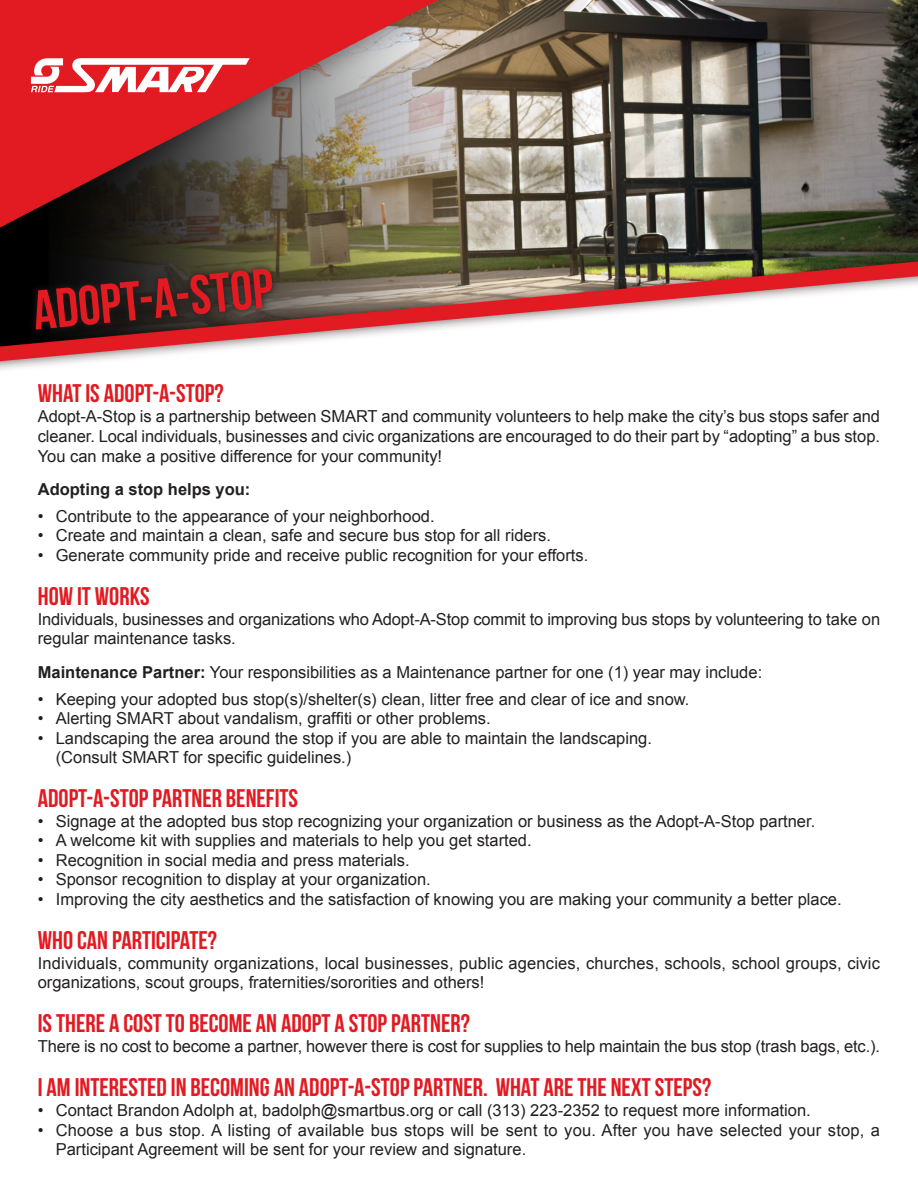
<style>
.page{position:relative;width:918px;height:1188px;background:#fff}
.page>*{position:absolute;margin:0;border:0;box-sizing:border-box;transform-origin:0 0}
.t1{font:55.5px "Bebas Neue";color:#e21a21}
.t2{font:25.5px "Bebas Neue";color:#e21a21}
.t3{font:16.5px/19.5px "Arial";color:#231f20}
.t4{font:700 16.5px "Arial";color:#231f20}
.s1{font-weight:700}
</style>
<div class="page">
<img style="left:0;top:0;width:918px;height:370px">
<svg style="left:31px;top:58px;width:219px;height:34px"></svg>
<div style="left:27px;top:261px;width:253px;height:77px;background:#231f20;opacity:.71"></div>
<p class="t1" style="left:30px;top:281px;width:242px;rotate:-6deg">ADOPT-A-STOP</p>
<p class="t2" style="left:38px;top:380px;width:187px">WHAT IS ADOPT-A-STOP?</p>
<p class="t3" style="left:38px;top:407px;width:844px;text-align:justify">Adopt-A-Stop is a partnership between SMART and community volunteers to help make the city’s bus stops safer and cleaner. Local individuals, businesses and civic organizations are encouraged to do their part by “adopting” a bus stop.<br>You can make a positive difference for your community!</p>
<p class="t4" style="left:38px;top:478px;width:214px">Adopting a stop helps you:</p>
<p class="t3" style="left:38px;top:506px;width:398px">• Contribute to the appearance of your neighborhood.</p>
<p class="t3" style="left:38px;top:526px;width:515px">• Create and maintain a clean, safe and secure bus stop for all riders.</p>
<p class="t3" style="left:38px;top:545px;width:552px">• Generate community pride and receive public recognition for your efforts.</p>
<p class="t2" style="left:38px;top:582px;width:113px">HOW IT WORKS</p>
<p class="t3" style="left:38px;top:609px;width:844px">Individuals, businesses and organizations who Adopt-A-Stop commit to improving bus stops by volunteering to take on regular maintenance tasks.</p>
<p class="t3" style="left:38px;top:662px;width:726px"><span class="s1">Maintenance Partner:</span> Your responsibilities as a Maintenance partner for one (1) year may include:</p>
<p class="t3" style="left:38px;top:689px;width:653px">• Keeping your adopted bus stop(s)/shelter(s) clean, litter free and clear of ice and snow.</p>
<p class="t3" style="left:38px;top:709px;width:454px">• Alerting SMART about vandalism, graffiti or other problems.</p>
<p class="t3" style="left:38px;top:728px;width:616px">• Landscaping the area around the stop if you are able to maintain the landscaping.</p>
<p class="t3" style="left:56px;top:748px;width:297px">(Consult SMART for specific guidelines.)</p>
<p class="t2" style="left:38px;top:784px;width:262px">ADOPT-A-STOP PARTNER BENEFITS</p>
<p class="t3" style="left:38px;top:812px;width:779px">• Signage at the adopted bus stop recognizing your organization or business as the Adopt-A-Stop partner.</p>
<p class="t3" style="left:38px;top:831px;width:495px">• A welcome kit with supplies and materials to help you get started.</p>
<p class="t3" style="left:38px;top:851px;width:373px">• Recognition in social media and press materials.</p>
<p class="t3" style="left:38px;top:870px;width:395px">• Sponsor recognition to display at your organization.</p>
<p class="t3" style="left:38px;top:890px;width:805px">• Improving the city aesthetics and the satisfaction of knowing you are making your community a better place.</p>
<p class="t2" style="left:38px;top:926px;width:181px">WHO CAN PARTICIPATE?</p>
<p class="t3" style="left:38px;top:953px;width:844px">Individuals, community organizations, local businesses, public agencies, churches, schools, school groups, civic organizations, scout groups, fraternities/sororities and others!</p>
<p class="t2" style="left:38px;top:1010px;width:434px">IS THERE A COST TO BECOME AN ADOPT A STOP PARTNER?</p>
<p class="t3" style="left:38px;top:1037px;width:844px">There is no cost to become a partner, however there is cost for supplies to help maintain the bus stop (trash bags, etc.).</p>
<p class="t2" style="left:38px;top:1074px;width:675px">I AM INTERESTED IN BECOMING AN ADOPT-A-STOP PARTNER. WHAT ARE THE NEXT STEPS?</p>
<p class="t3" style="left:38px;top:1101px;width:775px">• Contact Brandon Adolph at, badolph@smartbus.org or call (313) 223-2352 to request more information.</p>
<p class="t3" style="left:56px;top:1120px;width:826px;text-indent:-18px">• Choose a bus stop. A listing of available bus stops will be sent to you. After you have selected your stop, a<br>Participant Agreement will be sent for your review and signature.</p>
</div>
